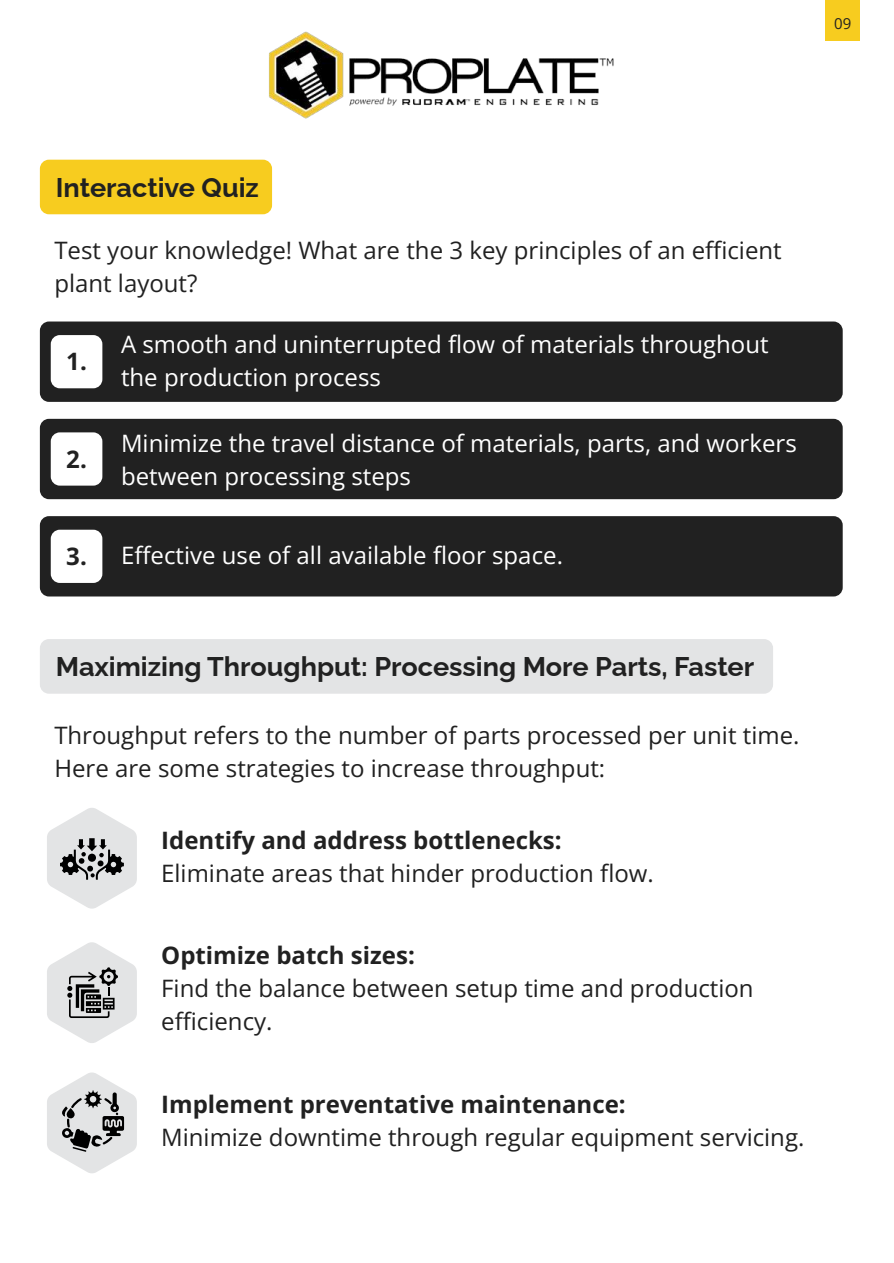
<style>
.page{position:relative;width:894px;height:1263px;background:#fff}
.page>*{position:absolute;margin:0;border:0;box-sizing:border-box;transform-origin:0 0}
.t1{font:700 27px "Raleway";color:#212121}
.t2{font:24px/33px "Open Sans";color:#212121}
.t3{font:24px/33px "Open Sans";color:#fff}
.t4{font:700 24px "Open Sans";color:#212121}
.t5{font:15px "Open Sans";color:#212121}
</style>
<div class="page">
<img style="left:269px;top:31px;width:345px;height:88px">
<div style="left:825px;top:0;width:34px;height:40px;background:#f7cc1f"></div>
<div style="left:40px;top:160px;width:232px;height:54px;background:#f7cc1f;border-radius:9px"></div>
<div style="left:40px;top:321px;width:802px;height:81px;background:#212121;border-radius:9px"></div>
<div style="left:51px;top:335px;width:51px;height:53px;background:#fff;border-radius:9px"></div>
<div style="left:40px;top:419px;width:802px;height:80px;background:#212121;border-radius:9px"></div>
<div style="left:51px;top:432px;width:51px;height:53px;background:#fff;border-radius:9px"></div>
<div style="left:40px;top:516px;width:802px;height:80px;background:#212121;border-radius:9px"></div>
<div style="left:51px;top:530px;width:51px;height:53px;background:#fff;border-radius:9px"></div>
<div style="left:40px;top:639px;width:732px;height:54px;background:#e3e4e5;border-radius:9px"></div>
<svg style="left:47px;top:808px;width:90px;height:101px"></svg>
<svg style="left:47px;top:942px;width:90px;height:101px"></svg>
<svg style="left:47px;top:1072px;width:90px;height:101px"></svg>
<p class="t5" style="left:833px;top:13px;width:19px">09</p>
<p class="t1" style="left:56px;top:166px;width:204px">Interactive Quiz</p>
<p class="t2" style="left:54px;top:234px;width:728px">Test your knowledge! What are the 3 key principles of an efficient plant layout?</p>
<p class="t3" style="left:121px;top:327px;width:649px">A smooth and uninterrupted flow of materials throughout the production process</p>
<p class="t4" style="left:66px;top:345px;width:22px">1.</p>
<p class="t4" style="left:66px;top:442px;width:22px">2.</p>
<p class="t4" style="left:66px;top:540px;width:22px">3.</p>
<p class="t3" style="left:121px;top:426px;width:677px">Minimize the travel distance of materials, parts, and workers between processing steps</p>
<p class="t3" style="left:121px;top:538px;width:443px">Effective use of all available floor space.</p>
<p class="t1" style="left:56px;top:646px;width:699px">Maximizing Throughput: Processing More Parts, Faster</p>
<p class="t2" style="left:54px;top:717px;width:746px">Throughput refers to the number of parts processed per unit time.<br>Here are some strategies to increase throughput:</p>
<p class="t4" style="left:161px;top:824px;width:402px">Identify and address bottlenecks:</p>
<p class="t2" style="left:161px;top:856px;width:494px">Eliminate areas that hinder production flow.</p>
<p class="t4" style="left:161px;top:939px;width:255px">Optimize batch sizes:</p>
<p class="t2" style="left:161px;top:971px;width:593px">Find the balance between setup time and production efficiency.</p>
<p class="t4" style="left:161px;top:1087px;width:466px">Implement preventative maintenance:</p>
<p class="t2" style="left:161px;top:1120px;width:644px">Minimize downtime through regular equipment servicing.</p>
</div>
